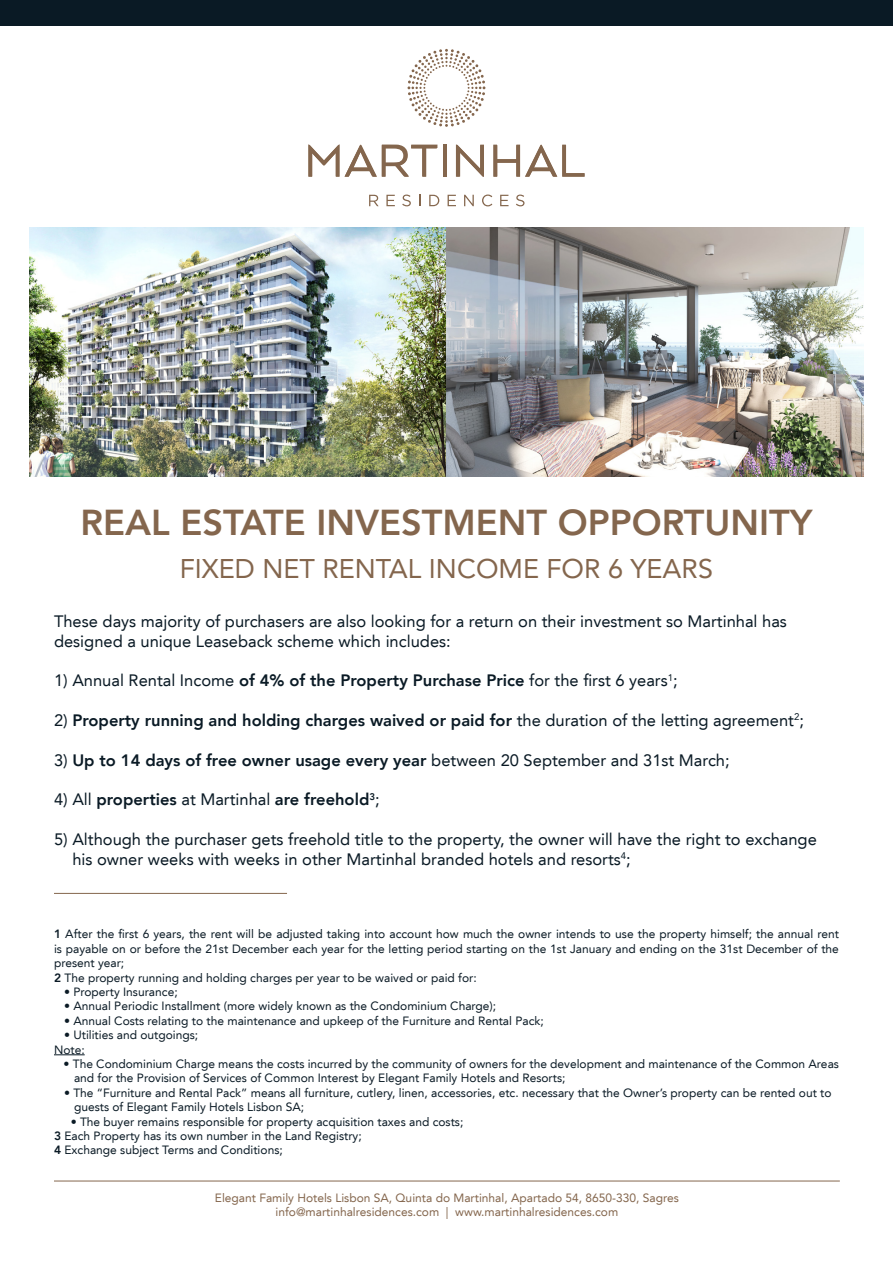
<style>
.page{position:relative;width:893px;height:1263px;background:#fff}
.page>*{position:absolute;margin:0;border:0;box-sizing:border-box;transform-origin:0 0}
.t1{font:800 36px "Avenir LT";color:#84664d}
.t2{font:27px "Avenir LT";color:#84664d}
.t3{font:16.5px/19.8px "Avenir LT";color:#0a1a25}
.t4{font:800 16.5px "Avenir LT";color:#0a1a25}
.t5{font:12px/14.4px "Avenir LT";color:#0a1a25;text-align:justify}
.t6{font:12px "Avenir LT";color:#84664d}
.s1{font-weight:800}
.s2{font-weight:400}
</style>
<div class="page">
<hr style="left:54px;top:1054px;width:31px;height:1px;background:#0a1a25">
<hr style="left:54px;top:893px;width:233px;height:1px;background:#84664d">
<div style="left:0;top:0;width:893px;height:26px;background:#0a1a25"></div>
<hr style="left:54px;top:1181px;width:786px;height:1px;background:#84664d">
<img style="left:30px;top:227px;width:833px;height:249px">
<hr style="left:443px;top:145px;width:4px;height:32px;background:#84664d">
<svg style="left:369px;top:195px;width:10px;height:11px"></svg>
<svg style="left:386px;top:195px;width:9px;height:11px"></svg>
<svg style="left:402px;top:195px;width:9px;height:11px"></svg>
<svg style="left:429px;top:195px;width:10px;height:11px"></svg>
<svg style="left:448px;top:195px;width:8px;height:11px"></svg>
<svg style="left:464px;top:195px;width:10px;height:11px"></svg>
<svg style="left:482px;top:195px;width:10px;height:11px"></svg>
<svg style="left:500px;top:195px;width:8px;height:11px"></svg>
<svg style="left:516px;top:195px;width:8px;height:11px"></svg>
<svg style="left:308px;top:144px;width:129px;height:33px"></svg>
<svg style="left:456px;top:144px;width:28px;height:33px"></svg>
<svg style="left:493px;top:145px;width:92px;height:32px"></svg>
<svg style="left:407px;top:49px;width:78px;height:78px"></svg>
<p class="t1" style="left:80px;top:501px;width:733px">REAL ESTATE INVESTMENT OPPORTUNITY</p>
<p class="t2" style="left:180px;top:553px;width:535px">FIXED NET RENTAL INCOME FOR 6 YEARS</p>
<p class="t3" style="left:54px;top:611px;width:734px">These days majority of purchasers are also looking for a return on their investment so Martinhal has designed a unique Leaseback scheme which includes:</p>
<p class="t3" style="left:54px;top:671px;width:625px">1) Annual Rental Income <span class="s1">of 4% of the Property Purchase Price</span> for the first 6 years<sup>1</sup>;</p>
<p class="t4" style="left:54px;top:710px;width:751px"><span class="s2">2)</span> Property running and holding charges waived or paid for <span class="s2">the duration of the letting agreement</span><sup>2</sup><span class="s2">;</span></p>
<p class="t4" style="left:54px;top:750px;width:677px"><span class="s2">3)</span> Up to 14 days of free owner usage every year <span class="s2">between 20 September and 31st March;</span></p>
<p class="t4" style="left:54px;top:790px;width:327px"><span class="s2">4) All</span> properties <span class="s2">at Martinhal</span> are freehold<sup>3</sup><span class="s2">;</span></p>
<p class="t3" style="left:54px;top:829px;width:764px">5) Although the purchaser gets freehold title to the property, the owner will have the right to exchange</p>
<p class="t3" style="left:72px;top:849px;width:560px">his owner weeks with weeks in other Martinhal branded hotels and resorts<sup>4</sup>;</p>
<p class="t5" style="left:54px;top:927px;width:786px"><span class="s1">1</span> After the first 6 years, the rent will be adjusted taking into account how much the owner intends to use the property himself; the annual rent is payable on or before the 21st December each year for the letting period starting on the 1st January and ending on the 31st December of the present year;</p>
<p class="t5" style="left:54px;top:970px;width:424px"><span class="s1">2</span> The property running and holding charges per year to be waived or paid for:</p>
<p class="t5" style="left:64px;top:985px;width:115px">• Property Insurance;</p>
<p class="t5" style="left:64px;top:999px;width:434px">• Annual Periodic Installment (more widely known as the Condominium Charge);</p>
<p class="t5" style="left:64px;top:1013px;width:481px">• Annual Costs relating to the maintenance and upkeep of the Furniture and Rental Pack;</p>
<p class="t5" style="left:64px;top:1028px;width:136px">• Utilities and outgoings;</p>
<p class="t5" style="left:54px;top:1042px;width:32px">Note:</p>
<p class="t5" style="left:64px;top:1057px;width:777px">• The Condominium Charge means the costs incurred by the community of owners for the development and maintenance of the Common Areas</p>
<p class="t5" style="left:74px;top:1071px;width:493px">and for the Provision of Services of Common Interest by Elegant Family Hotels and Resorts;</p>
<p class="t5" style="left:64px;top:1085px;width:769px">• The “Furniture and Rental Pack” means all furniture, cutlery, linen, accessories, etc. necessary that the Owner’s property can be rented out to</p>
<p class="t5" style="left:74px;top:1100px;width:232px">guests of Elegant Family Hotels Lisbon SA;</p>
<p class="t5" style="left:71px;top:1114px;width:394px">• The buyer remains responsible for property acquisition taxes and costs;</p>
<p class="t5" style="left:54px;top:1129px;width:309px"><span class="s1">3</span> Each Property has its own number in the Land Registry;</p>
<p class="t5" style="left:54px;top:1143px;width:230px"><span class="s1">4</span> Exchange subject Terms and Conditions;</p>
<p class="t6" style="left:215px;top:1190px;width:466px">Elegant Family Hotels Lisbon SA, Quinta do Martinhal, Apartado 54, 8650-330, Sagres</p>
<p class="t6" style="left:276px;top:1205px;width:344px">info@martinhalresidences.com | www.martinhalresidences.com</p>
</div>
